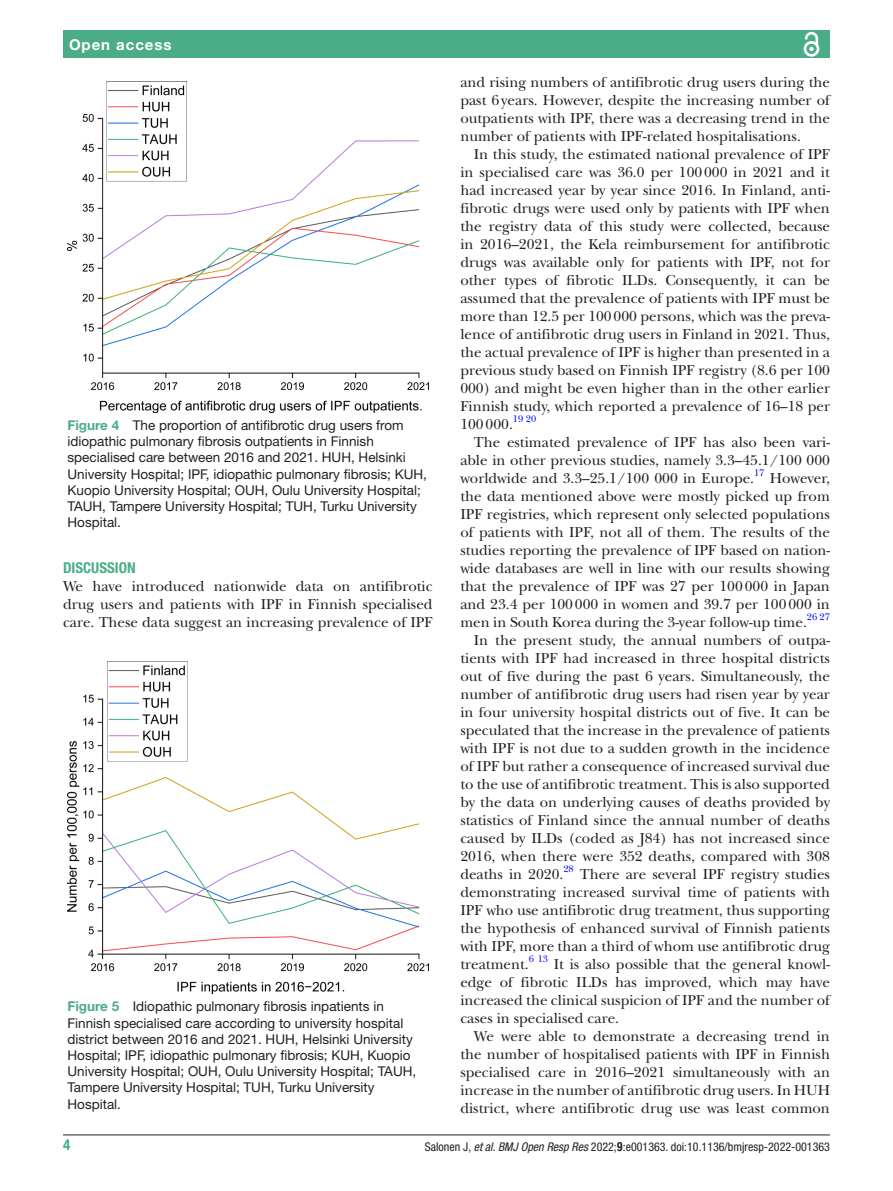
<style>
.page{position:relative;width:893px;height:1191px;background:#fff}
.page>*{position:absolute;margin:0;border:0;box-sizing:border-box;transform-origin:0 0}
.t1{font:15px/18px "New Baskerville";color:#231f20;text-align:justify}
.t2{font:700 condensed 15px "Helvetica Neue LT Std";color:#4bad87}
.t3{font:700 15px "Helvetica Neue LT Std";letter-spacing:.065em;color:#fff}
.t4{font:13.5px/16.2px "Helvetica Neue LT Std";color:#231f20}
.t5{font:condensed 12px "Helvetica Neue LT Std";color:#231f20}
.t6{font:9.9px "New Baskerville";color:#00f}
.s1{font-weight:700;color:#4bad87}
.s2{font-style:italic}
.s3{font-family:"Helvetica";font-weight:700}
</style>
<div class="page">
<hr style="left:63px;top:1134px;width:767px;height:1px;background:#231f20">
<div style="left:63px;top:31px;width:767px;height:27px;background:#4bad87"></div>
<svg style="left:803px;top:31px;width:17px;height:26px"></svg>
<img style="left:68px;top:81px;width:360px;height:331px">
<img style="left:68px;top:662px;width:360px;height:331px">
<p class="t3" style="left:69px;top:35px;width:104px">Open access</p>
<p class="t4" style="left:68px;top:417px;width:361px"><span class="s1">Figure 4</span> The proportion of antifibrotic drug users from idiopathic pulmonary fibrosis outpatients in Finnish specialised care between 2016 and 2021. HUH, Helsinki University Hospital; IPF, idiopathic pulmonary fibrosis; KUH, Kuopio University Hospital; OUH, Oulu University Hospital; TAUH, Tampere University Hospital; TUH, Turku University Hospital.</p>
<p class="t2" style="left:63px;top:558px;width:74px">DISCUSSION</p>
<p class="t1" style="left:63px;top:577px;width:371px">We have introduced nationwide data on antifibrotic drug users and patients with IPF in Finnish specialised care. These data suggest an increasing prevalence of IPF</p>
<p class="t4" style="left:68px;top:998px;width:350px"><span class="s1">Figure 5</span> Idiopathic pulmonary fibrosis inpatients in Finnish specialised care according to university hospital district between 2016 and 2021. HUH, Helsinki University Hospital; IPF, idiopathic pulmonary fibrosis; KUH, Kuopio University Hospital; OUH, Oulu University Hospital; TAUH, Tampere University Hospital; TUH, Turku University Hospital.</p>
<p class="t1" style="left:460px;top:73px;width:371px">and rising numbers of antifibrotic drug users during the past 6years. However, despite the increasing number of outpatients with IPF, there was a decreasing trend in the number of patients with IPF-related hospitalisations.</p>
<p class="t1" style="left:460px;top:145px;width:371px;text-indent:14px">In this study, the estimated national prevalence of IPF in specialised care was 36.0 per 100000 in 2021 and it had increased year by year since 2016. In Finland, anti&shy;fibrotic drugs were used only by patients with IPF when the registry data of this study were collected, because in 2016–2021, the Kela reimbursement for antifibrotic drugs was available only for patients with IPF, not for other types of fibrotic ILDs. Consequently, it can be assumed that the prevalence of patients with IPF must be more than 12.5 per 100000 persons, which was the preva&shy;lence of antifibrotic drug users in Finland in 2021. Thus, the actual prevalence of IPF is higher than presented in a previous study based on Finnish IPF registry (8.6 per 100<br>000) and might be even higher than in the other earlier Finnish study, which reported a prevalence of 16–18 per 100000.<sup>19</sup> <sup>20</sup></p>
<p class="t1" style="left:460px;top:433px;width:371px;text-indent:14px">The estimated prevalence of IPF has also been vari&shy;able in other previous studies, namely 3.3–45.1/100 000 worldwide and 3.3–25.1/100 000 in Europe.</p>
<p class="t6" style="left:754px;top:467px;width:12px">17</p>
<p class="t1" style="left:460px;top:469px;width:371px;text-indent:309px">However, the data mentioned above were mostly picked up from IPF registries, which represent only selected populations of patients with IPF, not all of them. The results of the studies reporting the prevalence of IPF based on nation&shy;wide databases are well in line with our results showing that the prevalence of IPF was 27 per 100000 in Japan and 23.4 per 100000 in women and 39.7 per 100000 in men in South Korea during the 3-year follow-up time.</p>
<p class="t6" style="left:807px;top:611px;width:25px">26 27</p>
<p class="t1" style="left:460px;top:631px;width:371px;text-indent:14px">In the present study, the annual numbers of outpa&shy;tients with IPF had increased in three hospital districts out of five during the past 6 years. Simultaneously, the number of antifibrotic drug users had risen year by year in four university hospital districts out of five. It can be speculated that the increase in the prevalence of patients with IPF is not due to a sudden growth in the incidence of IPF but rather a consequence of increased survival due to the use of antifibrotic treatment. This is also supported by the data on underlying causes of deaths provided by statistics of Finland since the annual number of deaths caused by ILDs (coded as J84) has not increased since 2016, when there were 352 deaths, compared with 308 deaths in 2020.</p>
<p class="t6" style="left:563px;top:863px;width:12px">28</p>
<p class="t1" style="left:460px;top:865px;width:371px;text-indent:119px">There are several IPF registry studies demonstrating increased survival time of patients with IPF who use antifibrotic drug treatment, thus supporting the hypothesis of enhanced survival of Finnish patients with IPF, more than a third of whom use antifibrotic drug treatment.</p>
<p class="t6" style="left:529px;top:953px;width:21px">6 13</p>
<p class="t1" style="left:460px;top:955px;width:371px;text-indent:93px">It is also possible that the general knowl&shy;edge of fibrotic ILDs has improved, which may have increased the clinical suspicion of IPF and the number of cases in specialised care.</p>
<p class="t1" style="left:460px;top:1027px;width:371px;text-indent:14px">We were able to demonstrate a decreasing trend in the number of hospitalised patients with IPF in Finnish specialised care in 2016–2021 simultaneously with an increase in the number of antifibrotic drug users. In HUH district, where antifibrotic drug use was least common</p>
<p class="t2" style="left:63px;top:1135px;width:9px">4</p>
<p class="t5" style="left:425px;top:1139px;width:407px">Salonen J, <span class="s2">et al</span>. <span class="s2">BMJ Open Resp Res</span> 2022;<span class="s3">9</span>:e001363. doi:10.1136/bmjresp-2022-001363</p>
</div>
